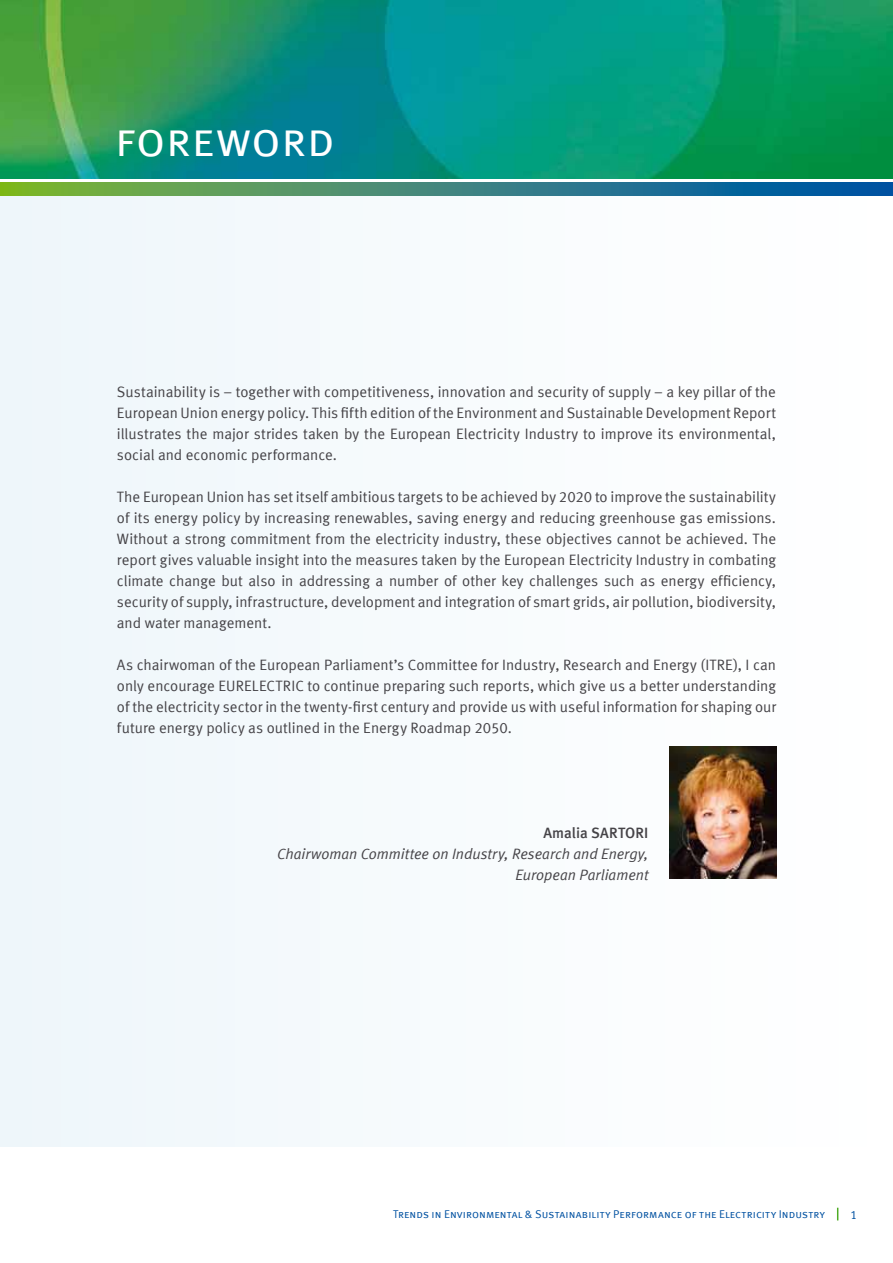
<style>
.page{position:relative;width:893px;height:1263px;background:#fff}
.page>*{position:absolute;margin:0;border:0;box-sizing:border-box;transform-origin:0 0}
.t1{font:48px "Meta Normal LF Caps";letter-spacing:.015em;color:#fff}
.t2{font:15px/21px "Meta Normal LF";color:#454347;text-align:justify}
.t3{font:italic 15px/21px "Meta Normal LF";color:#454347;text-align:right}
.t4{font:15px "Meta Medium LF";letter-spacing:.01em;color:#454347}
.t5{font:12px "Meta Normal LF Caps";color:#0051a1}
.t6{font:11.25px "Meta Normal LF Caps";letter-spacing:.01em;color:#0051a1}
</style>
<div class="page">
<svg style="left:837px;top:1208px;width:1px;height:12px"></svg>
<div style="left:0;top:196px;width:893px;height:950px;background:#f7fbfd"></div>
<svg style="left:0;top:183px;width:893px;height:13px"></svg>
<img style="left:0;top:0;width:893px;height:179px">
<img style="left:670px;top:747px;width:106px;height:131px">
<h1 class="t1" style="left:115px;top:112px;width:222px">foreword</h1>
<p class="t2" style="left:117px;top:381px;width:660px">Sustainability is – together with competitiveness, innovation and security of supply – a key pillar of the European Union energy policy. This fifth edition of the Environment and Sustainable Development Report illustrates the major strides taken by the European Electricity Industry to improve its environmental, social and economic performance.</p>
<p class="t2" style="left:117px;top:486px;width:661px">The European Union has set itself ambitious targets to be achieved by 2020 to improve the sustainability of its energy policy by increasing renewables, saving energy and reducing greenhouse gas emissions.<br>Without a strong commitment from the electricity industry, these objectives cannot be achieved. The report gives valuable insight into the measures taken by the European Electricity Industry in combating climate change but also in addressing a number of other key challenges such as energy efficiency, security of supply, infrastructure, development and integration of smart grids, air pollution, biodiversity, and water management.</p>
<p class="t2" style="left:117px;top:654px;width:661px">As chairwoman of the European Parliament’s Committee for Industry, Research and Energy (ITRE), I can only encourage EURELECTRIC to continue preparing such reports, which give us a better understanding of the electricity sector in the twenty-first century and provide us with useful information for shaping our future energy policy as outlined in the Energy Roadmap 2050.</p>
<p class="t4" style="left:543px;top:824px;width:107px">Amalia SARTORI</p>
<p class="t3" style="left:277px;top:843px;width:373px">Chairwoman Committee on Industry, Research and Energy,<br>European Parliament</p>
<p class="t6" style="left:393px;top:1208px;width:433px">Trends in Environmental &amp; Sustainability Performance of the Electricity Industry</p>
<p class="t5" style="left:850px;top:1208px;width:8px">1</p>
</div>
